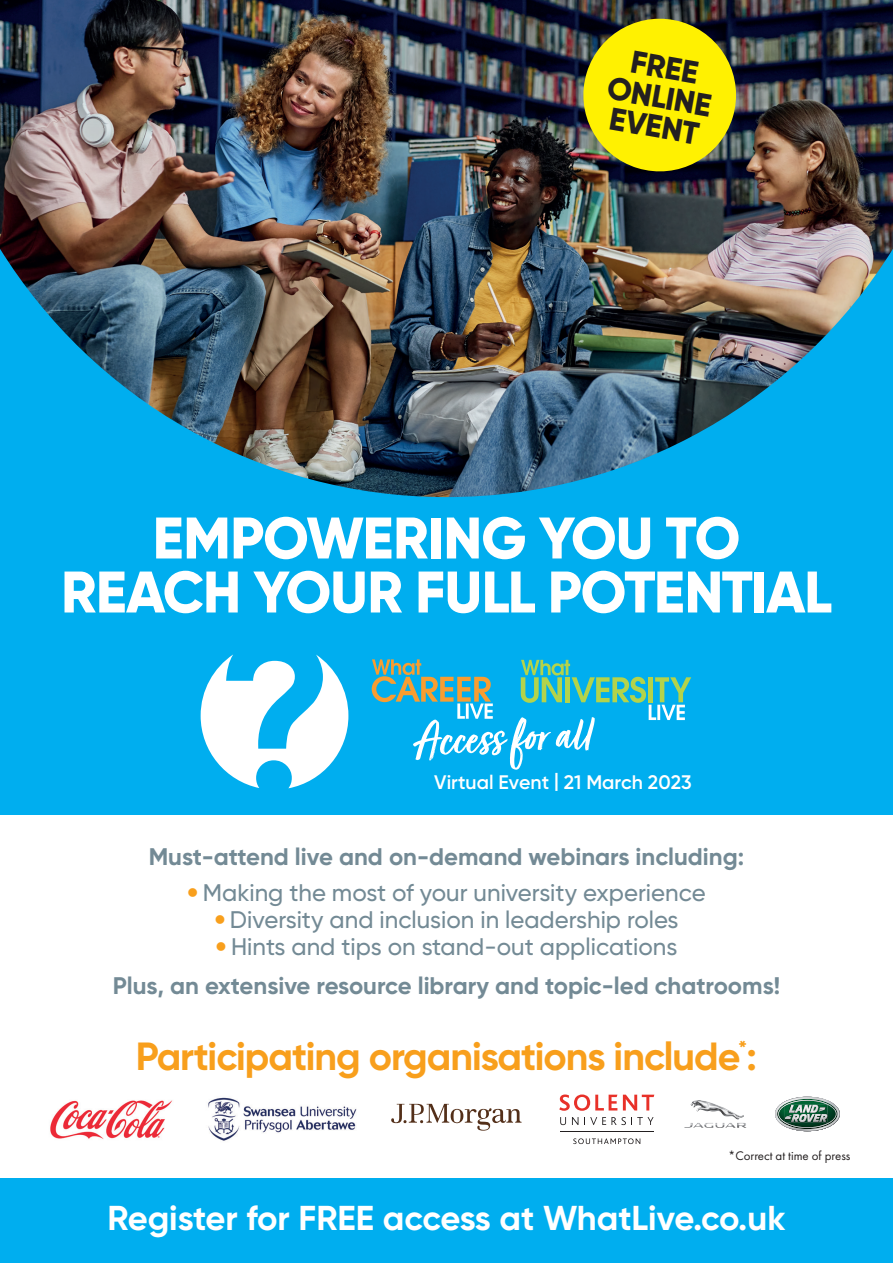
<style>
.page{position:relative;width:893px;height:1263px;background:#fff}
.page>*{position:absolute;margin:0;border:0;box-sizing:border-box;transform-origin:0 0}
.t1{font:800 58.5px/54px "Gilroy";letter-spacing:-.02em;color:#fff;text-align:center}
.t2{font:700 39.3px "Gilroy";letter-spacing:-.025em;color:#f89f1c}
.t3{font:700 34.5px "Gilroy";color:#fff}
.t4{font:800 31.65px/29.8px "Gilroy";color:#231f20;text-align:center}
.t5{font:700 24px/39.8px "Gilroy";color:#738a95;text-align:center}
.t6{font:500 24px "Gilroy";color:#738a95}
.t7{font:600 19.65px "Gilroy";color:#fff}
.t8{font:12.9px "Futura PT";color:#231f20}
.s1{color:#f89f1c}
.s2{font-weight:500}
</style>
<div class="page">
<div style="left:0;top:1178px;width:893px;height:85px;background:#00aeef"></div>
<div style="left:0;top:166px;width:893px;height:648px;background:#00aeef"></div>
<img style="left:0;top:0;width:893px;height:497px">
<svg style="left:391px;top:1104px;width:131px;height:27px"></svg>
<svg style="left:573px;top:1138px;width:67px;height:6px"></svg>
<svg style="left:560px;top:1117px;width:6px;height:8px"></svg>
<svg style="left:572px;top:1117px;width:6px;height:8px"></svg>
<svg style="left:584px;top:1117px;width:70px;height:8px"></svg>
<svg style="left:559px;top:1094px;width:58px;height:17px"></svg>
<svg style="left:623px;top:1095px;width:31px;height:15px"></svg>
<hr style="left:560px;top:1131px;width:94px;height:1px;background:#231f20">
<img style="left:50px;top:1100px;width:123px;height:39px">
<img style="left:691px;top:1100px;width:48px;height:19px">
<svg style="left:775px;top:1097px;width:65px;height:34px"></svg>
<img style="left:574px;top:10px;width:171px;height:170px">
<svg style="left:201px;top:654px;width:147px;height:134px"></svg>
<svg style="left:372px;top:659px;width:319px;height:111px"></svg>
<img style="left:208px;top:1097px;width:149px;height:44px">
<h3 class="t4" style="left:615px;top:43px;width:107px;rotate:10deg">FREE<br>ONLINE<br>EVENT</h3>
<h1 class="t1" style="left:61px;top:511px;width:772px">EMPOWERING YOU TO<br>REACH YOUR FULL POTENTIAL</h1>
<p class="t7" style="left:434px;top:770px;width:259px">Virtual Event | 21 March 2023</p>
<p class="t5" style="left:149px;top:837px;width:597px">Must-attend live and on-demand webinars including:</p>
<p class="t6" style="left:187px;top:877px;width:520px"><span class="s1">●</span> Making the most of your university experience</p>
<p class="t6" style="left:214px;top:904px;width:466px"><span class="s1">●</span> Diversity and inclusion in leadership roles</p>
<p class="t5" style="left:113px;top:926px;width:669px"><span class="s1">●</span> <span class="s2">Hints and tips on stand-out applications<br></span>Plus, an extensive resource library and topic-led chatrooms!</p>
<h2 class="t2" style="left:136px;top:1032px;width:623px">Participating organisations include<sup>*</sup>:</h2>
<p class="t8" style="left:728px;top:1147px;width:124px">*Correct at time of press</p>
<h3 class="t3" style="left:107px;top:1196px;width:680px">Register for FREE access at WhatLive.co.uk</h3>
</div>
